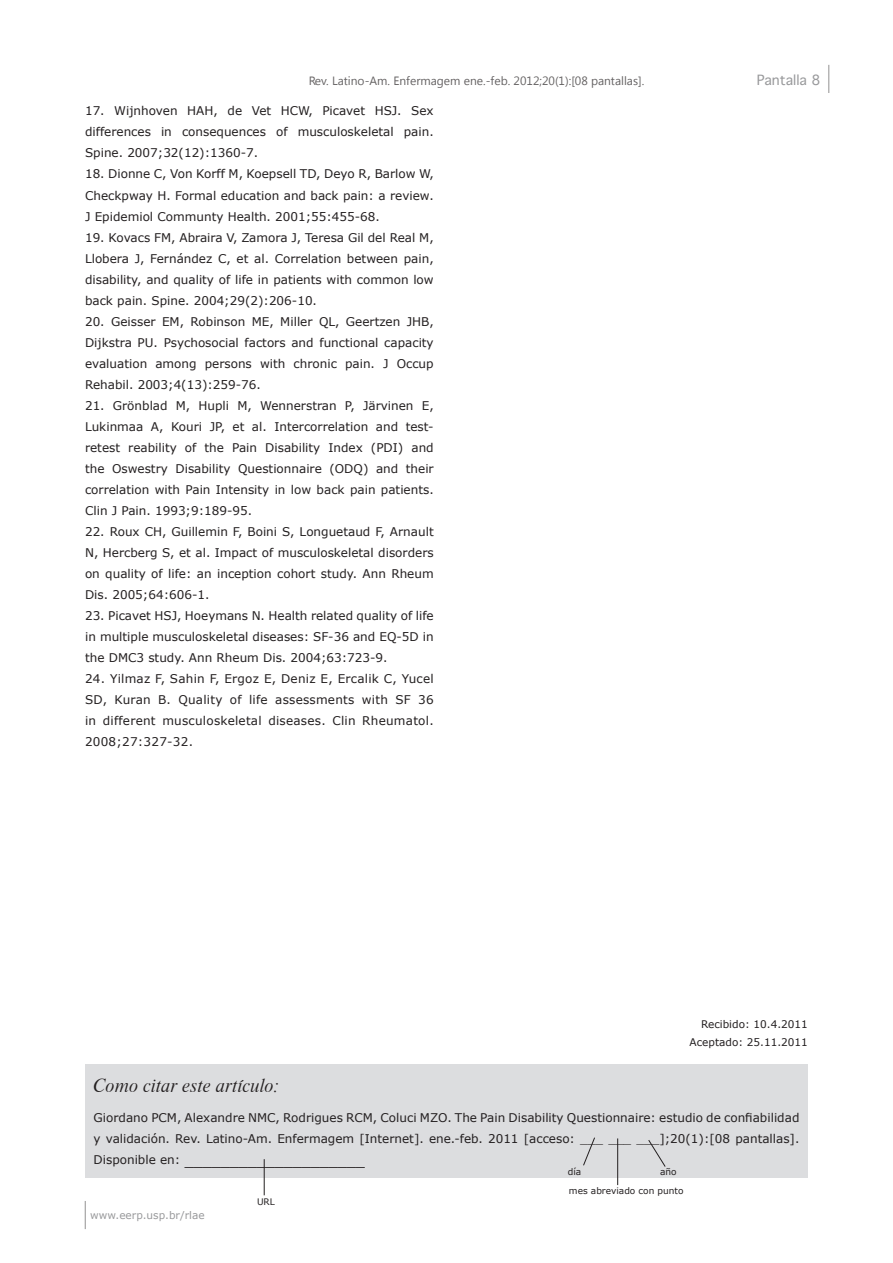
<style>
.page{position:relative;width:893px;height:1263px;background:#fff}
.page>*{position:absolute;margin:0;border:0;box-sizing:border-box;transform-origin:0 0}
.t1{font:18px "Times New Roman";color:#231f20}
.t2{font:18px "Dutch 801 BT Italic Headline";letter-spacing:.02em;color:#231f20}
.t3{font:13.5px "Geneva";color:#6c6d70}
._18__Referências{font:12px/21px "Verdana";color:#231f20;text-align:justify}
.t4{font:12px "Segoe UI";color:#231f20}
._21__Recebido_Aceito{font:10.5px "Verdana";color:#231f20}
.t5{font:10.5px "Verdana";color:#6c6d70}
._18__Referências-2{font:9px "Verdana";color:#231f20}
.s1{font-family:"Verdana";font-size:12px}
</style>
<div class="page">
<svg style="left:85px;top:1201px;width:1px;height:28px"></svg>
<svg style="left:828px;top:65px;width:1px;height:28px"></svg>
<div style="left:85px;top:1064px;width:723px;height:114px;background:#dcdddf"></div>
<svg style="left:583px;top:1137px;width:12px;height:29px"></svg>
<hr style="left:617px;top:1138px;width:1px;height:47px;background:#231f20">
<svg style="left:648px;top:1140px;width:18px;height:27px"></svg>
<hr style="left:264px;top:1159px;width:1px;height:36px;background:#231f20">
<p class="t4" style="left:308px;top:72px;width:338px">Rev. Latino-Am. Enfermagem ene.-feb. 2012;20(1):[08 pantallas].</p>
<p class="_18__Referências" style="left:85px;top:100px;width:350px">17. Wijnhoven HAH, de Vet HCW, Picavet HSJ. Sex differences in consequences of musculoskeletal pain.<br>Spine. 2007;32(12):1360-7.</p>
<p class="_18__Referências" style="left:85px;top:163px;width:350px">18. Dionne C, Von Korff M, Koepsell TD, Deyo R, Barlow W, Checkpway H. Formal education and back pain: a review.<br>J Epidemiol Communty Health. 2001;55:455-68.</p>
<p class="_18__Referências" style="left:85px;top:226px;width:350px">19. Kovacs FM, Abraira V, Zamora J, Teresa Gil del Real M, Llobera J, Fernández C, et al. Correlation between pain, disability, and quality of life in patients with common low back pain. Spine. 2004;29(2):206-10.</p>
<p class="_18__Referências" style="left:85px;top:310px;width:350px">20. Geisser EM, Robinson ME, Miller QL, Geertzen JHB, Dijkstra PU. Psychosocial factors and functional capacity evaluation among persons with chronic pain. J Occup Rehabil. 2003;4(13):259-76.</p>
<p class="_18__Referências" style="left:85px;top:394px;width:350px">21. Grönblad M, Hupli M, Wennerstran P, Järvinen E, Lukinmaa A, Kouri JP, et al. Intercorrelation and test&shy;retest reability of the Pain Disability Index (PDI) and the Oswestry Disability Questionnaire (ODQ) and their correlation with Pain Intensity in low back pain patients.<br>Clin J Pain. 1993;9:189-95.</p>
<p class="_18__Referências" style="left:85px;top:520px;width:350px">22. Roux CH, Guillemin F, Boini S, Longuetaud F, Arnault N, Hercberg S, et al. Impact of musculoskeletal disorders on quality of life: an inception cohort study. Ann Rheum Dis. 2005;64:606-1.</p>
<p class="_18__Referências" style="left:85px;top:604px;width:350px">23. Picavet HSJ, Hoeymans N. Health related quality of life in multiple musculoskeletal diseases: SF-36 and EQ-5D in the DMC3 study. Ann Rheum Dis. 2004;63:723-9.</p>
<p class="_18__Referências" style="left:85px;top:667px;width:350px">24. Yilmaz F, Sahin F, Ergoz E, Deniz E, Ercalik C, Yucel SD, Kuran B. Quality of life assessments with SF 36 in different musculoskeletal diseases. Clin Rheumatol.<br>2008;27:327-32.</p>
<p class="t3" style="left:756px;top:72px;width:65px">Pantalla 8</p>
<p class="_21__Recebido_Aceito" style="left:701px;top:1018px;width:108px">Recibido: 10.4.2011</p>
<p class="_21__Recebido_Aceito" style="left:690px;top:1036px;width:120px">Aceptado: 25.11.2011</p>
<p class="t2" style="left:94px;top:1075px;width:187px">Como citar este artículo:</p>
<p class="_18__Referências" style="left:94px;top:1106px;width:707px">Giordano PCM, Alexandre NMC, Rodrigues RCM, Coluci MZO. The Pain Disability Questionnaire: estudio de confiabilidad y validación. Rev. Latino-Am. Enfermagem [Internet]. ene.-feb. 2011 [acceso: ___ ___ ___];20(1):[08 pantallas].</p>
<p class="t1" style="left:94px;top:1145px;width:273px"><span class="s1">Disponible en:</span> ____________________</p>
<p class="_18__Referências-2" style="left:660px;top:1166px;width:18px">año</p>
<p class="_18__Referências-2" style="left:568px;top:1166px;width:15px">día</p>
<p class="_18__Referências-2" style="left:569px;top:1185px;width:116px">mes abreviado con punto</p>
<p class="t5" style="left:90px;top:1209px;width:116px">www.eerp.usp.br/rlae</p>
<p class="_18__Referências-2" style="left:257px;top:1196px;width:19px">URL</p>
</div>
